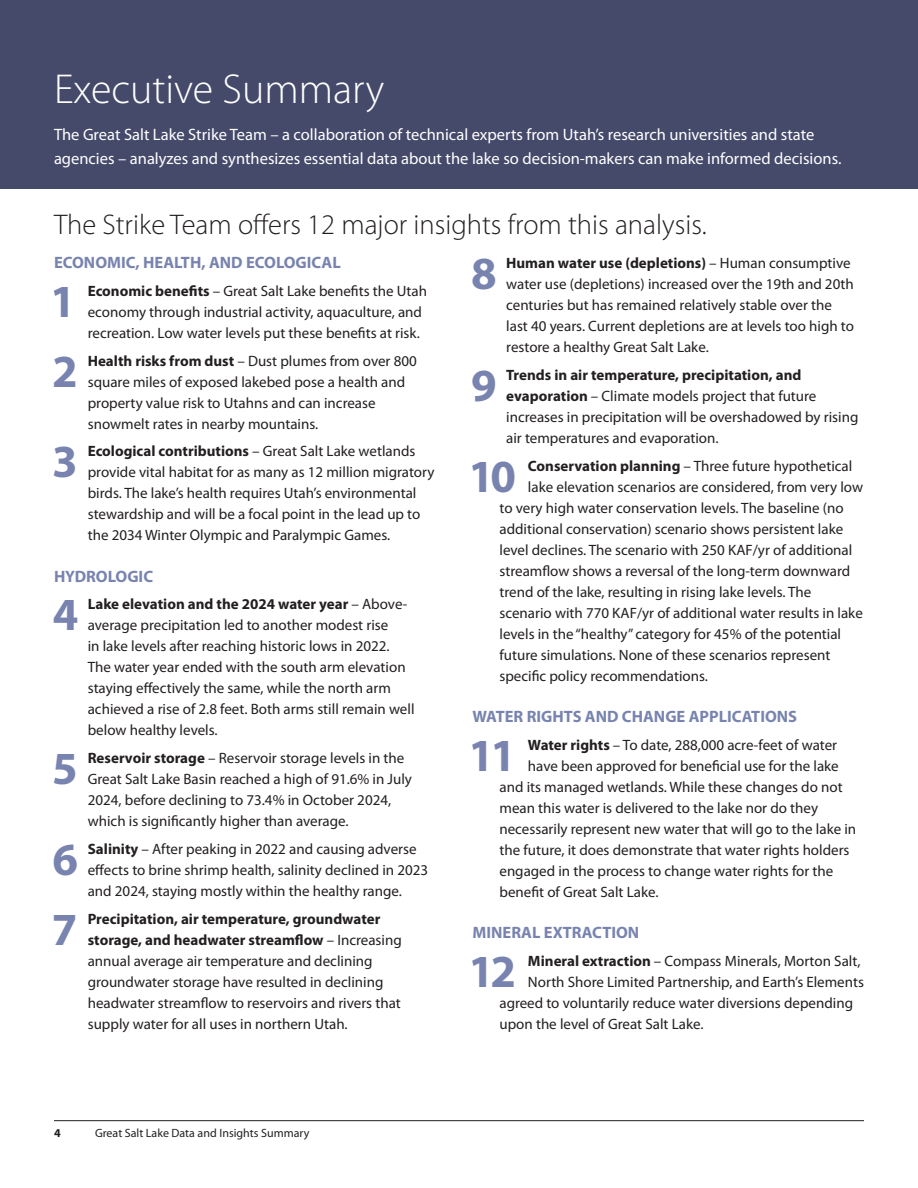
<style>
.page{position:relative;width:918px;height:1188px;background:#fff}
.page>*{position:absolute;margin:0;border:0;box-sizing:border-box;transform-origin:0 0}
.t1{font:700 46.2px "Myriad Pro";color:#7884af}
.t2{font:300 42px "Myriad Pro";color:#fff}
.t3{font:300 28.5px "Myriad Pro";color:#231f20}
.t4{font:16.5px/24px "Myriad Pro";color:#fff}
.t5{font:700 16.5px "Myriad Pro";color:#7884af}
.t6{font:15px/21px "Myriad Pro";color:#231f20}
.t7{font:12px "Myriad Pro";color:#231f20}
.t8{font:700 12px "Myriad Pro";color:#231f20}
.s1{font-weight:700}
</style>
<div class="page">
<div style="left:0;top:0;width:918px;height:189px;background:#454a6b"></div>
<hr style="left:54px;top:1120px;width:810px;height:1px;background:#231f20">
<h2 class="t2" style="left:54px;top:64px;width:332px">Executive Summary</h2>
<p class="t4" style="left:54px;top:122px;width:789px">The Great Salt Lake Strike Team – a collaboration of technical experts from Utah’s research universities and state agencies – analyzes and synthesizes essential data about the lake so decision-makers can make informed decisions.</p>
<h3 class="t3" style="left:54px;top:207px;width:654px">The Strike Team offers 12 major insights from this analysis.</h3>
<p class="t5" style="left:54px;top:252px;width:288px">ECONOMIC, HEALTH, AND ECOLOGICAL</p>
<h1 class="t1" style="left:50px;top:271px;width:27px">1</h1>
<p class="t6" style="left:88px;top:280px;width:341px"><span class="s1">Economic benefits</span> – Great Salt Lake benefits the Utah economy through industrial activity, aquaculture, and recreation. Low water levels put these benefits at risk.</p>
<h1 class="t1" style="left:52px;top:341px;width:27px">2</h1>
<p class="t6" style="left:88px;top:350px;width:331px"><span class="s1">Health risks from dust</span> – Dust plumes from over 800 square miles of exposed lakebed pose a health and property value risk to Utahns and can increase snowmelt rates in nearby mountains.</p>
<h1 class="t1" style="left:52px;top:432px;width:27px">3</h1>
<p class="t6" style="left:88px;top:441px;width:348px"><span class="s1">Ecological contributions</span> – Great Salt Lake wetlands provide vital habitat for as many as 12 million migratory birds. The lake’s health requires Utah’s environmental stewardship and will be a focal point in the lead up to the 2034 Winter Olympic and Paralympic Games.</p>
<p class="t5" style="left:54px;top:565px;width:101px">HYDROLOGIC</p>
<h1 class="t1" style="left:53px;top:585px;width:27px">4</h1>
<p class="t6" style="left:88px;top:594px;width:328px"><span class="s1">Lake elevation and the 2024 water year</span> – Above&shy;average precipitation led to another modest rise<br>in lake levels after reaching historic lows in 2022.<br>The water year ended with the south arm elevation staying effectively the same, while the north arm achieved a rise of 2.8 feet. Both arms still remain well below healthy levels.</p>
<h1 class="t1" style="left:52px;top:738px;width:27px">5</h1>
<p class="t6" style="left:88px;top:747px;width:326px"><span class="s1">Reservoir storage</span> – Reservoir storage levels in the Great Salt Lake Basin reached a high of 91.6% in July 2024, before declining to 73.4% in October 2024, which is significantly higher than average.</p>
<h1 class="t1" style="left:53px;top:829px;width:27px">6</h1>
<p class="t6" style="left:88px;top:838px;width:342px"><span class="s1">Salinity</span> – After peaking in 2022 and causing adverse effects to brine shrimp health, salinity declined in 2023 and 2024, staying mostly within the healthy range.</p>
<h1 class="t1" style="left:52px;top:899px;width:27px">7</h1>
<p class="t6" style="left:88px;top:908px;width:316px"><span class="s1">Precipitation, air temperature, groundwater storage, and headwater streamflow</span> – Increasing annual average air temperature and declining groundwater storage have resulted in declining headwater streamflow to reservoirs and rivers that supply water for all uses in northern Utah.</p>
<h1 class="t1" style="left:471px;top:243px;width:27px">8</h1>
<p class="t6" style="left:506px;top:252px;width:349px"><span class="s1">Human water use (depletions)</span> – Human consumptive water use (depletions) increased over the 19th and 20th centuries but has remained relatively stable over the last 40 years. Current depletions are at levels too high to restore a healthy Great Salt Lake.</p>
<h1 class="t1" style="left:471px;top:355px;width:27px">9</h1>
<p class="t6" style="left:506px;top:364px;width:354px"><span class="s1">Trends in air temperature, precipitation, and evaporation</span> – Climate models project that future increases in precipitation will be overshadowed by rising air temperatures and evaporation.</p>
<h1 class="t1" style="left:469px;top:446px;width:49px">10</h1>
<p class="t6" style="left:528px;top:455px;width:326px"><span class="s1">Conservation planning</span> – Three future hypothetical</p>
<p class="t6" style="left:528px;top:476px;width:337px">lake elevation scenarios are considered, from very low</p>
<p class="t6" style="left:499px;top:497px;width:346px">to very high water conservation levels. The baseline (no</p>
<p class="t6" style="left:499px;top:518px;width:345px">additional conservation) scenario shows persistent lake</p>
<p class="t6" style="left:499px;top:539px;width:354px">level declines. The scenario with 250 KAF/yr of additional</p>
<p class="t6" style="left:499px;top:560px;width:352px">streamflow shows a reversal of the long-term downward</p>
<p class="t6" style="left:499px;top:581px;width:313px">trend of the lake, resulting in rising lake levels. The</p>
<p class="t6" style="left:499px;top:602px;width:365px">scenario with 770 KAF/yr of additional water results in lake</p>
<p class="t6" style="left:499px;top:623px;width:343px">levels in the “healthy” category for 45% of the potential</p>
<p class="t6" style="left:499px;top:644px;width:332px">future simulations. None of these scenarios represent</p>
<p class="t6" style="left:499px;top:665px;width:210px">specific policy recommendations.</p>
<p class="t5" style="left:472px;top:705px;width:326px">WATER RIGHTS AND CHANGE APPLICATIONS</p>
<h1 class="t1" style="left:469px;top:725px;width:49px">11</h1>
<p class="t6" style="left:528px;top:734px;width:311px"><span class="s1">Water rights</span> – To date, 288,000 acre-feet of water</p>
<p class="t6" style="left:528px;top:755px;width:312px">have been approved for beneficial use for the lake</p>
<p class="t6" style="left:499px;top:776px;width:345px">and its managed wetlands. While these changes do not</p>
<p class="t6" style="left:499px;top:797px;width:320px">mean this water is delivered to the lake nor do they</p>
<p class="t6" style="left:499px;top:818px;width:358px">necessarily represent new water that will go to the lake in</p>
<p class="t6" style="left:499px;top:839px;width:352px">the future, it does demonstrate that water rights holders</p>
<p class="t6" style="left:499px;top:860px;width:335px">engaged in the process to change water rights for the</p>
<p class="t6" style="left:499px;top:881px;width:161px">benefit of Great Salt Lake.</p>
<p class="t5" style="left:472px;top:921px;width:168px">MINERAL EXTRACTION</p>
<h1 class="t1" style="left:469px;top:941px;width:49px">12</h1>
<p class="t6" style="left:528px;top:950px;width:334px"><span class="s1">Mineral extraction</span> – Compass Minerals, Morton Salt,</p>
<p class="t6" style="left:528px;top:971px;width:338px">North Shore Limited Partnership, and Earth’s Elements</p>
<p class="t6" style="left:499px;top:992px;width:355px">agreed to voluntarily reduce water diversions depending</p>
<p class="t6" style="left:499px;top:1013px;width:206px">upon the level of Great Salt Lake.</p>
<p class="t8" style="left:54px;top:1125px;width:8px">4</p>
<p class="t7" style="left:95px;top:1126px;width:216px">Great Salt Lake Data and Insights Summary</p>
</div>
